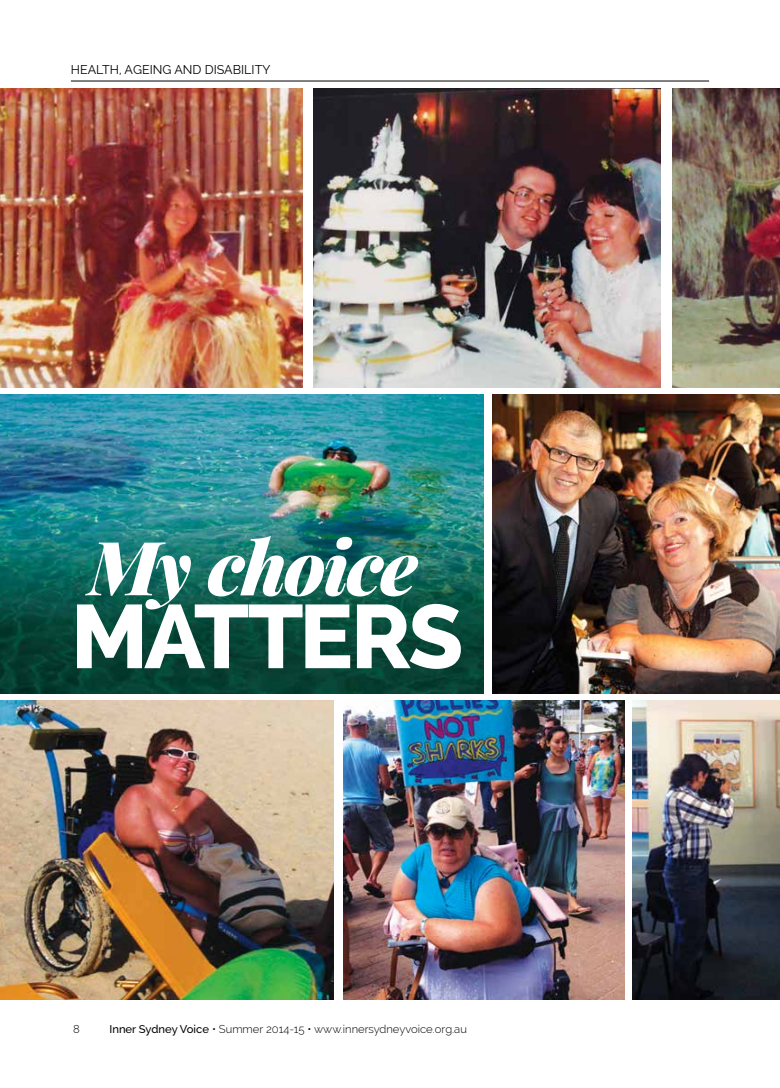
<style>
.page{position:relative;width:780px;height:1088px;background:#fff}
.page>*{position:absolute;margin:0;border:0;box-sizing:border-box;transform-origin:0 0}
.t1{font:800 89.75px "Raleway";letter-spacing:-.04em;color:#fff}
.t2{font:italic 900 74.75px "Playfair Display";letter-spacing:-.03em;color:#fff}
.t3{font:12.5px "Raleway";color:#000}
.t4{font:300 11.25px "Raleway";color:#000}
.s1{font-weight:500}
</style>
<div class="page">
<hr style="left:71px;top:81px;width:638px;height:1px;background:#000">
<img style="left:0;top:89px;width:302px;height:299px">
<img style="left:493px;top:394px;width:287px;height:299px">
<img style="left:0;top:394px;width:484px;height:299px">
<img style="left:0;top:700px;width:334px;height:299px">
<img style="left:314px;top:89px;width:346px;height:299px">
<img style="left:343px;top:700px;width:281px;height:299px">
<img style="left:672px;top:89px;width:108px;height:299px">
<img style="left:632px;top:700px;width:148px;height:299px">
<p class="t3" style="left:71px;top:62px;width:71px">HEALTH, AGEING</p>
<p class="t3" style="left:174px;top:62px;width:66px">AND DISABILITY</p>
<h2 class="t2" style="left:89px;top:515px;width:330px">My choice</h2>
<h1 class="t1" style="left:71px;top:585px;width:333px">MATTERS</h1>
<p class="t4" style="left:73px;top:1022px;width:8px">8</p>
<p class="t4" style="left:109px;top:1022px;width:359px"><span class="s1">Inner Sydney Voice</span> • Summer 2014-15 • www.innersydneyvoice.org.au</p>
</div>
